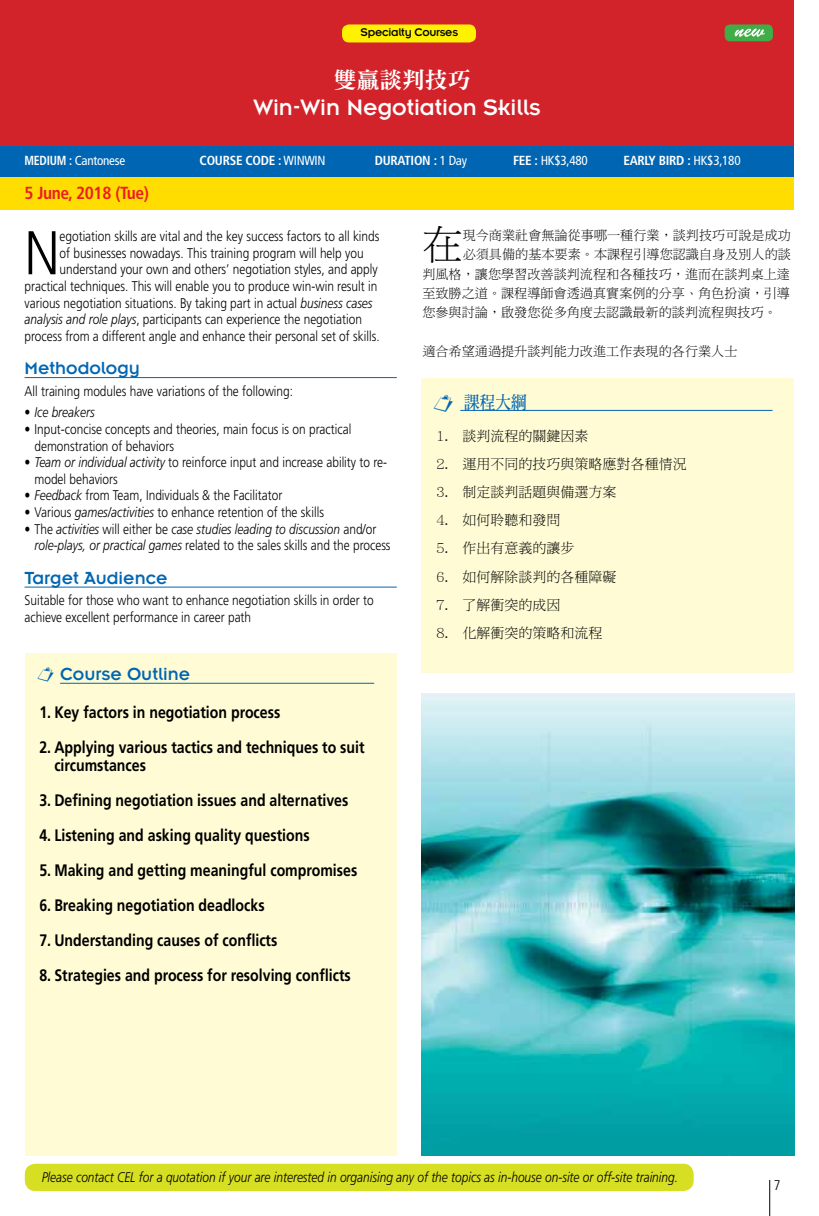
<style>
.page{position:relative;width:819px;height:1216px;background:#fff}
.page>*{position:absolute;margin:0;border:0;box-sizing:border-box;transform-origin:0 0}
.t1{font:300 61.6px "Frutiger LT Std";color:#000;scale:.85 1}
.t2{font:40.25px "DF Ming HK W3";color:#000}
.t3{font:24.5px "Insignia LT Std";color:#fff}
.t4{font:22.75px "DF Ming HK W9";color:#fff}
.t5{font:19.25px "Insignia LT Std";color:#0066b3}
.t6{font:18.38px "DF Ming HK W7";color:#0066b3;scale:.85 1}
.t7{font:700 condensed 17.5px "Frutiger LT Std";letter-spacing:-.02em;color:#ed1d24}
.t8{font:700 16.62px/17.5px "Frutiger LT Std";color:#000;scale:.85 1}
.t9{font:300 14px/16.6px "Frutiger LT Std";color:#000;scale:.85 1}
.t10{font:italic 300 14px/16.6px "Frutiger LT Std";color:#000;scale:.85 1}
.t11{font:14px "DF Ming HK W3";color:#000}
.t12{font:300 condensed 14px "Frutiger LT Std";color:#000}
.t13{font:13.12px "DF Ming HK W3";color:#000}
.t14{font:700 condensed 13.12px "Frutiger LT Std";letter-spacing:-.02em;color:#fff}
.t15{font:condensed 13.12px "Frutiger LT Std";letter-spacing:-.02em;color:#fff}
.t16{font:12.25px "Insignia LT Std";letter-spacing:-.02em;color:#000}
.s1{font-weight:700}
.s2{font-weight:400}
.s3{font-style:italic}
.s4{font-style:normal}
</style>
<div class="page">
<div style="left:25px;top:1163px;width:668px;height:27px;background:#d7df23;border-radius:10px"></div>
<hr style="left:769px;top:1179px;width:1px;height:36px;background:#000">
<div style="left:26px;top:653px;width:371px;height:502px;background:#fffcd5"></div>
<hr style="left:60px;top:683px;width:314px;height:1px;background:#0066b3">
<hr style="left:25px;top:377px;width:372px;height:1px;background:#0066b3">
<hr style="left:25px;top:587px;width:372px;height:1px;background:#0066b3">
<div style="left:422px;top:378px;width:371px;height:294px;background:#fffcd5"></div>
<hr style="left:460px;top:410px;width:312px;height:1px;background:#0066b3">
<div style="left:0;top:0;width:793px;height:147px;background:#d2232a"></div>
<div style="left:0;top:147px;width:793px;height:30px;background:#0066b3"></div>
<div style="left:0;top:177px;width:793px;height:33px;background:#fd0"></div>
<div style="left:342px;top:24px;width:134px;height:18px;background:#fff200;border-radius:7px"></div>
<img style="left:422px;top:693px;width:372px;height:462px">
<div style="left:724px;top:24px;width:48px;height:17px;background:#41ad49;border-radius:5px"></div>
<svg style="left:734px;top:29px;width:30px;height:8px"></svg>
<p class="t16" style="left:360px;top:26px;width:99px">Specialty Courses</p>
<h3 class="t4" style="left:334px;top:68px;width:138px">雙贏談判技巧</h3>
<h3 class="t3" style="left:253px;top:94px;width:289px">Win-Win Negotiation Skills</h3>
<p class="t15" style="left:25px;top:153px;width:102px"><span class="s1">MEDIUM :</span> Cantonese</p>
<p class="t14" style="left:200px;top:153px;width:127px">COURSE CODE : <span class="s2">WINWIN</span></p>
<p class="t14" style="left:375px;top:153px;width:94px">DURATION : <span class="s2">1 Day</span></p>
<p class="t15" style="left:513px;top:153px;width:76px"><span class="s1">FEE :</span> HK$3,480</p>
<p class="t14" style="left:623px;top:153px;width:119px">EARLY BIRD : <span class="s2">HK$3,180</span></p>
<p class="t7" style="left:25px;top:182px;width:126px">5 June, 2018 (Tue)</p>
<h1 class="t1" style="left:25px;top:218px;width:43px">N</h1>
<p class="t9" style="left:59px;top:228px;width:378px">egotiation skills are vital and the key success factors to all kinds</p>
<p class="t9" style="left:59px;top:245px;width:359px">of businesses nowadays. This training program will help you</p>
<p class="t9" style="left:59px;top:261px;width:376px">understand your own and others’ negotiation styles, and apply</p>
<p class="t9" style="left:25px;top:278px;width:416px">practical techniques. This will enable you to produce win-win result in</p>
<p class="t9" style="left:25px;top:294px;width:411px">various negotiation situations. By taking part in actual <span class="s3">business cases</span></p>
<p class="t9" style="left:25px;top:311px;width:398px"><span class="s3">analysis and role plays</span>, participants can experience the negotiation</p>
<p class="t9" style="left:25px;top:328px;width:419px">process from a different angle and enhance their personal set of skills.</p>
<h3 class="t5" style="left:25px;top:358px;width:117px">Methodology</h3>
<p class="t9" style="left:25px;top:383px;width:317px">All training modules have variations of the following:</p>
<p class="t10" style="left:25px;top:404px;width:84px"><span class="s4">•</span> Ice breakers</p>
<p class="t9" style="left:34px;top:421px;width:374px;text-indent:-10px">• Input-concise concepts and theories, main focus is on practical demonstration of behaviors</p>
<p class="t9" style="left:34px;top:454px;width:416px;text-indent:-10px">• <span class="s3">Team or individual activity</span> to reinforce input and increase ability to re&shy;model behaviors</p>
<p class="t9" style="left:25px;top:487px;width:305px">• <span class="s3">Feedback</span> from Team, Individuals &amp; the Facilitator</p>
<p class="t9" style="left:25px;top:504px;width:354px">• Various <span class="s3">games/activities</span> to enhance retention of the skills</p>
<p class="t10" style="left:34px;top:520px;width:420px;text-indent:-10px"><span class="s4">• The</span> activities <span class="s4">will either be</span> case studies leading to discussion <span class="s4">and/or </span>role-plays, or practical games <span class="s4">related to the sales skills and the process</span></p>
<h3 class="t5" style="left:25px;top:567px;width:144px">Target Audience</h3>
<p class="t9" style="left:25px;top:592px;width:412px">Suitable for those who want to enhance negotiation skills in order to achieve excellent performance in career path</p>
<h3 class="t5" style="left:60px;top:664px;width:131px">Course Outline</h3>
<p class="t8" style="left:39px;top:703px;width:285px">1. Key factors in negotiation process</p>
<p class="t8" style="left:54px;top:738px;width:366px;text-indent:-15px">2. Applying various tactics and techniques to suit circumstances</p>
<p class="t8" style="left:39px;top:791px;width:365px">3. Defining negotiation issues and alternatives</p>
<p class="t8" style="left:39px;top:826px;width:319px">4. Listening and asking quality questions</p>
<p class="t8" style="left:39px;top:861px;width:375px">5. Making and getting meaningful compromises</p>
<p class="t8" style="left:39px;top:896px;width:266px">6. Breaking negotiation deadlocks</p>
<p class="t8" style="left:39px;top:931px;width:281px">7. Understanding causes of conflicts</p>
<p class="t8" style="left:39px;top:966px;width:368px">8. Strategies and process for resolving conflicts</p>
<h2 class="t2" style="left:422px;top:223px;width:42px">在</h2>
<p class="t13" style="left:462px;top:228px;width:330px">現今商業社會無論從事哪一種行業，談判技巧可說是成功</p>
<p class="t13" style="left:462px;top:247px;width:330px">必須具備的基本要素。本課程引導您認識自身及別人的談</p>
<p class="t13" style="left:422px;top:267px;width:369px">判風格，讓您學習改善談判流程和各種技巧，進而在談判桌上達</p>
<p class="t13" style="left:422px;top:286px;width:369px">至致勝之道。課程導師會透過真實案例的分享、角色扮演，引導</p>
<p class="t13" style="left:422px;top:305px;width:356px">您參與討論，啟發您從多角度去認識最新的談判流程與技巧。</p>
<p class="t13" style="left:422px;top:344px;width:316px">適合希望通過提升談判能力改進工作表現的各行業人士</p>
<h3 class="t6" style="left:464px;top:392px;width:75px">課程大綱</h3>
<p class="t11" style="left:436px;top:429px;width:154px">1. 談判流程的關鍵因素</p>
<p class="t11" style="left:436px;top:457px;width:252px">2. 運用不同的技巧與策略應對各種情況</p>
<p class="t11" style="left:436px;top:485px;width:182px">3. 制定談判話題與備選方案</p>
<p class="t11" style="left:436px;top:513px;width:126px">4. 如何聆聽和發問</p>
<p class="t11" style="left:436px;top:541px;width:140px">5. 作出有意義的讓步</p>
<p class="t11" style="left:436px;top:569px;width:182px">6. 如何解除談判的各種障礙</p>
<p class="t11" style="left:436px;top:597px;width:126px">7. 了解衝突的成因</p>
<p class="t11" style="left:436px;top:625px;width:168px">8. 化解衝突的策略和流程</p>
<p class="t10" style="left:42px;top:1168px;width:750px">Please contact CEL for a quotation if your are interested in organising any of the topics as in-house on-site or off-site training.</p>
<p class="t12" style="left:773px;top:1177px;width:8px">7</p>
</div>
